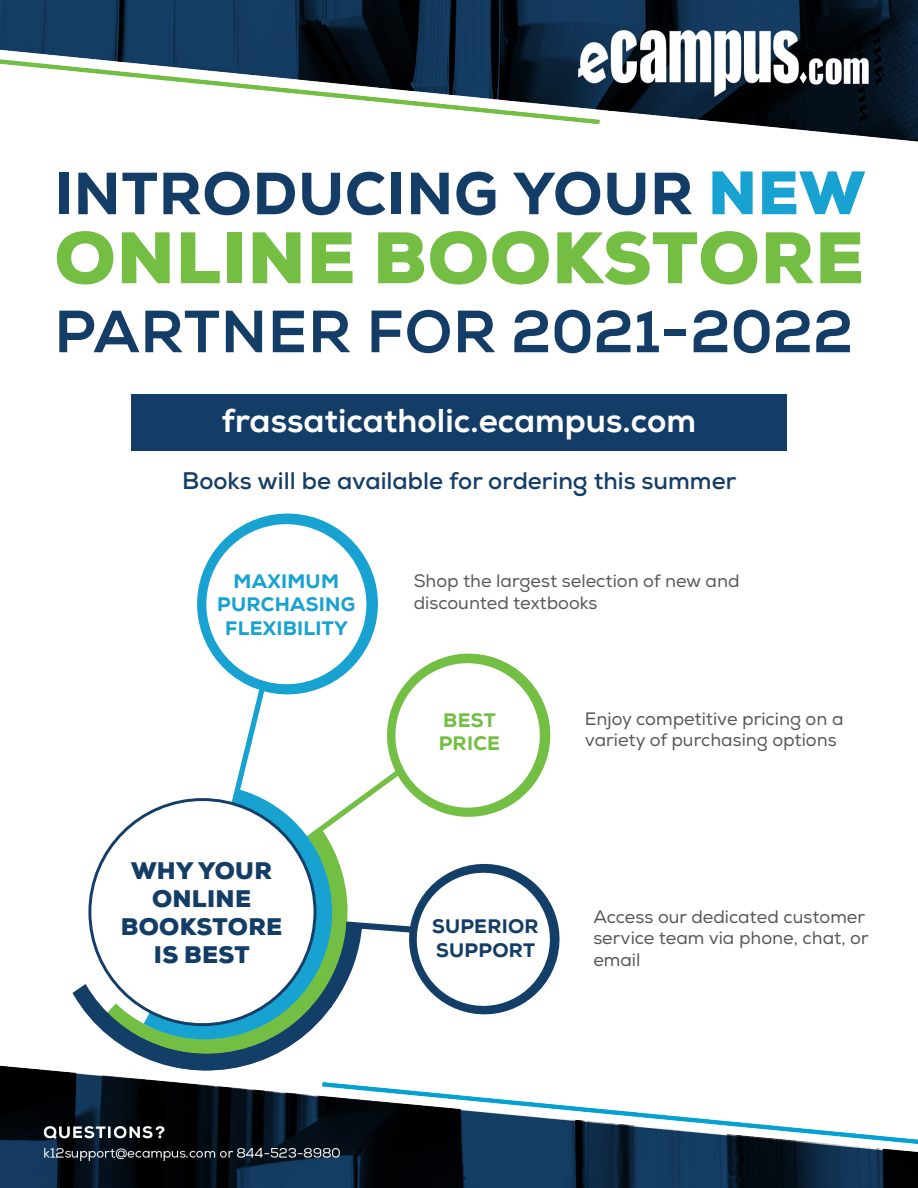
<style>
.page{position:relative;width:918px;height:1188px;background:#fff}
.page>*{position:absolute;margin:0;border:0;box-sizing:border-box;transform-origin:0 0}
.t1{font:900 70.65px "Nexa";letter-spacing:.015em;color:#74bf43}
.t2{font:800 59.4px "Nexa";color:#133d66}
.t3{font:800 59.4px "Nexa";letter-spacing:.015em;color:#133d66}
.t4{font:800 33px "Nexa";color:#fff}
.t5{font:700 24px "Nexa";color:#133d66}
.t6{font:900 23.25px/27.9px "Nexa";letter-spacing:.015em;color:#133d66;text-align:center}
.t7{font:800 19.5px/23.4px "Nexa";letter-spacing:.015em;color:#18a2d1;text-align:center}
.t8{font:800 19.5px/23.4px "Nexa";letter-spacing:.015em;color:#133d66}
.t9{font:800 19.5px "Nexa";letter-spacing:.015em;color:#74bf43}
.t10{font:18px/21.6px "Nexa";color:#57585a}
.s1{font-weight:900;color:#18a2d1}
</style>
<div class="page">
<img style="left:0;top:0;width:918px;height:1188px">
<div style="left:131px;top:394px;width:656px;height:57px;background:#133d66"></div>
<svg style="left:105px;top:771px;width:294px;height:85px"></svg>
<svg style="left:144px;top:680px;width:203px;height:176px"></svg>
<svg style="left:188px;top:507px;width:371px;height:318px"></svg>
<svg style="left:72px;top:856px;width:495px;height:235px"></svg>
<p class="t3" style="left:54px;top:156px;width:812px">INTRODUCING YOUR <span class="s1">NEW</span></p>
<p class="t1" style="left:54px;top:211px;width:811px">ONLINE BOOKSTORE</p>
<p class="t2" style="left:54px;top:295px;width:800px">PARTNER FOR 2021-2022</p>
<p class="t4" style="left:222px;top:400px;width:476px">frassaticatholic.ecampus.com</p>
<p class="t5" style="left:182px;top:465px;width:556px">Books will be available for ordering this summer</p>
<p class="t7" style="left:217px;top:569px;width:139px">MAXIMUM<br>PURCHASING<br>FLEXIBILITY</p>
<p class="t6" style="left:121px;top:857px;width:163px">WHY YOUR<br>ONLINE<br>BOOKSTORE</p>
<p class="t6" style="left:154px;top:941px;width:97px">IS BEST</p>
<p class="t10" style="left:414px;top:570px;width:327px">Shop the largest selection of new and discounted textbooks</p>
<p class="t9" style="left:443px;top:708px;width:54px">BEST</p>
<p class="t9" style="left:439px;top:731px;width:63px">PRICE</p>
<p class="t10" style="left:585px;top:708px;width:260px">Enjoy competitive pricing on a variety of purchasing options</p>
<p class="t8" style="left:432px;top:915px;width:108px">SUPERIOR<br>SUPPORT</p>
<p class="t10" style="left:593px;top:906px;width:277px">Access our dedicated customer service team via phone, chat, or email</p>
</div>
